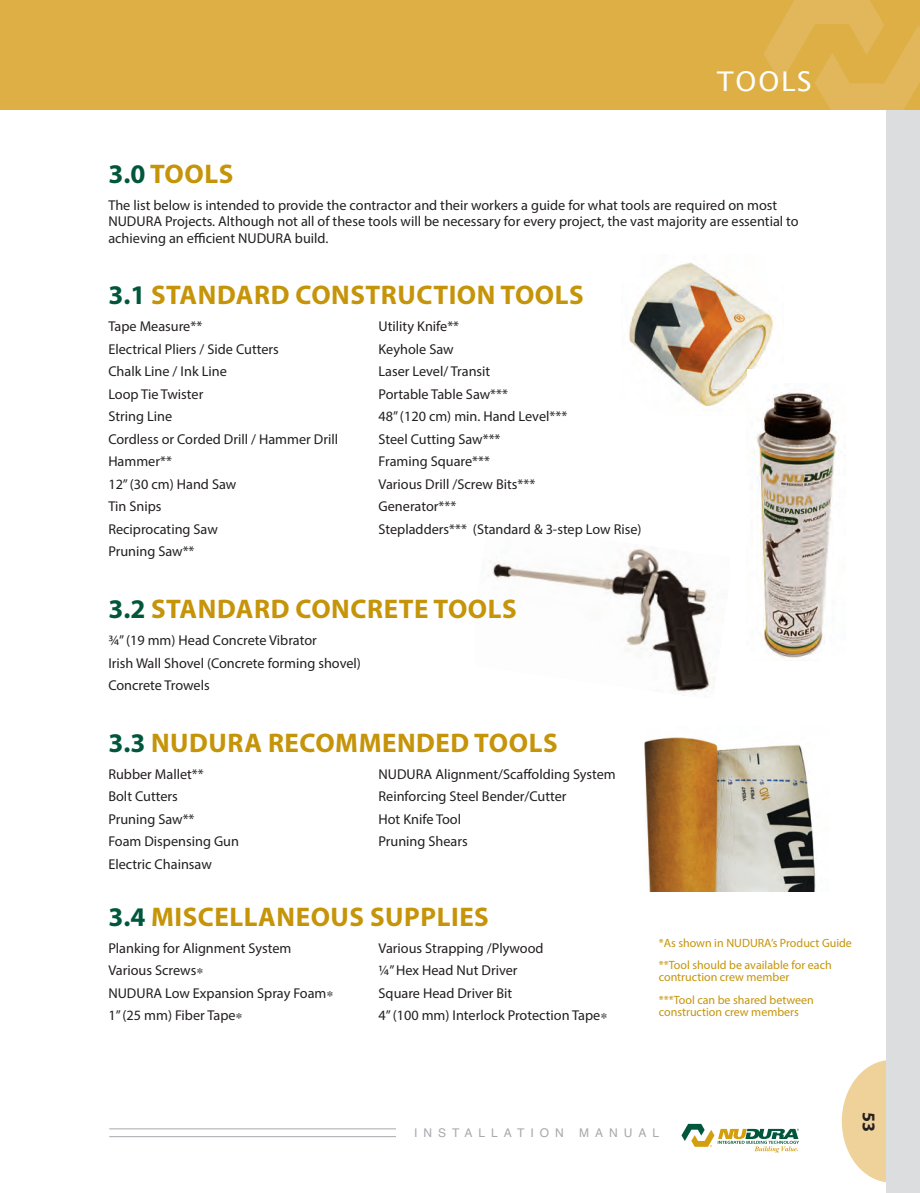
<style>
.page{position:relative;width:920px;height:1193px;background:#fff}
.page>*{position:absolute;margin:0;border:0;box-sizing:border-box;transform-origin:0 0}
.t1{font:700 27px "Myriad Pro";letter-spacing:.02em;color:#c59409}
.t2{font:27px "Lucida Grande";letter-spacing:.065em;color:#fff}
.t3{font:700 18px "Myriad Pro";color:#231f20}
.t4{font:14.25px/16.5px "Myriad Pro";color:#231f20}
.t5{font:12px/22.5px "Myriad Pro";color:#c59409}
.t6{font:12px "Helvetica";letter-spacing:.5em;color:#a8a9ad}
.s1{color:#00573c}
</style>
<div class="page">
<img style="left:490px;top:548px;width:226px;height:144px">
<div style="left:0;top:0;width:919px;height:110px;background:#ddaf44"></div>
<svg style="left:841px;top:1060px;width:44px;height:122px"></svg>
<hr style="left:109px;top:1128px;width:287px;height:1px;background:#a8a9ad">
<hr style="left:109px;top:1136px;width:287px;height:1px;background:#a8a9ad">
<svg style="left:681px;top:1123px;width:118px;height:29px"></svg>
<div style="left:885px;top:110px;width:34px;height:1082px;background:#dcdddf"></div>
<img style="left:629px;top:263px;width:144px;height:143px">
<img style="left:644px;top:737px;width:172px;height:154px">
<div style="left:746px;top:369px;width:104px;height:307px;background:#fff"></div>
<img style="left:754px;top:390px;width:83px;height:268px">
<svg style="left:764px;top:0;width:156px;height:110px"></svg>
<h1 class="t2" style="left:716px;top:65px;width:96px">TOOLS</h1>
<h1 class="t1" style="left:108px;top:163px;width:126px"><span class="s1">3.0</span> TOOLS</h1>
<p class="t4" style="left:108px;top:198px;width:691px">The list below is intended to provide the contractor and their workers a guide for what tools are required on most<br>NuDurA Projects. Although not all of these tools will be necessary for every project, the vast majority are essential to achieving an efficient NuDurA build.</p>
<h1 class="t1" style="left:108px;top:285px;width:477px"><span class="s1">3.1</span> STANDARD CONSTRUCTION TOOLS</h1>
<p class="t4" style="left:108px;top:319px;width:95px">Tape Measure**</p>
<p class="t4" style="left:378px;top:319px;width:82px">utility Knife**</p>
<p class="t4" style="left:108px;top:342px;width:172px">electrical Pliers / Side Cutters</p>
<p class="t4" style="left:378px;top:342px;width:77px">Keyhole Saw</p>
<p class="t4" style="left:108px;top:364px;width:120px">Chalk Line / ink Line</p>
<p class="t4" style="left:378px;top:364px;width:113px">Laser Level/ Transit</p>
<p class="t4" style="left:108px;top:387px;width:96px">Loop Tie Twister</p>
<p class="t4" style="left:378px;top:387px;width:131px">Portable Table Saw***</p>
<p class="t4" style="left:108px;top:409px;width:65px">String Line</p>
<p class="t4" style="left:378px;top:409px;width:190px">48” (120 cm) min. Hand Level***</p>
<p class="t4" style="left:108px;top:432px;width:231px">Cordless or Corded Drill / Hammer Drill</p>
<p class="t4" style="left:378px;top:432px;width:123px">Steel Cutting Saw***</p>
<p class="t4" style="left:108px;top:454px;width:65px">Hammer**</p>
<p class="t4" style="left:378px;top:454px;width:113px">Framing Square***</p>
<p class="t4" style="left:108px;top:477px;width:129px">12” (30 cm) Hand Saw</p>
<p class="t4" style="left:378px;top:477px;width:158px">Various Drill /Screw Bits***</p>
<p class="t4" style="left:108px;top:499px;width:55px">Tin Snips</p>
<p class="t4" style="left:378px;top:499px;width:79px">generator***</p>
<p class="t4" style="left:108px;top:522px;width:111px">reciprocating Saw</p>
<p class="t4" style="left:378px;top:522px;width:264px">Stepladders*** (Standard &amp; 3-step Low rise)</p>
<p class="t4" style="left:108px;top:544px;width:88px">Pruning Saw**</p>
<h1 class="t1" style="left:108px;top:598px;width:410px"><span class="s1">3.2</span> STANDARD CONCRETE TOOLS</h1>
<p class="t4" style="left:108px;top:630px;width:254px;line-height:22.5px">¾” (19 mm) Head Concrete Vibrator<br>irish Wall Shovel (Concrete forming shovel)<br>Concrete Trowels</p>
<h1 class="t1" style="left:108px;top:732px;width:451px"><span class="s1">3.3</span> NUDURA RECOMMENDED TOOLS</h1>
<p class="t4" style="left:108px;top:766px;width:97px">rubber Mallet**</p>
<p class="t4" style="left:378px;top:766px;width:239px">NuDurA Alignment/Scaffolding System</p>
<p class="t4" style="left:108px;top:789px;width:71px">Bolt Cutters</p>
<p class="t4" style="left:378px;top:789px;width:189px">reinforcing Steel Bender/Cutter</p>
<p class="t4" style="left:108px;top:811px;width:88px">Pruning Saw**</p>
<p class="t4" style="left:378px;top:811px;width:84px">Hot Knife Tool</p>
<p class="t4" style="left:108px;top:834px;width:132px">Foam Dispensing gun</p>
<p class="t4" style="left:378px;top:834px;width:91px">Pruning Shears</p>
<p class="t4" style="left:108px;top:856px;width:105px">electric Chainsaw</p>
<h1 class="t1" style="left:108px;top:906px;width:382px"><span class="s1">3.4</span> MISCELLANEOUS SUPPLIES</h1>
<p class="t4" style="left:108px;top:940px;width:184px">Planking for Alignment System</p>
<p class="t4" style="left:378px;top:940px;width:167px">Various Strapping /Plywood</p>
<p class="t4" style="left:108px;top:963px;width:97px">Various Screws∗</p>
<p class="t4" style="left:378px;top:963px;width:141px">¼” Hex Head Nut Driver</p>
<p class="t4" style="left:108px;top:985px;width:227px">NuDurA Low expansion Spray Foam∗</p>
<p class="t4" style="left:378px;top:985px;width:135px">Square Head Driver Bit</p>
<p class="t4" style="left:108px;top:1008px;width:136px">1” (25 mm) Fiber Tape∗</p>
<p class="t4" style="left:378px;top:1008px;width:230px">4” (100 mm) interlock Protection Tape∗</p>
<p class="t5" style="left:658px;top:932px;width:195px">*As shown in NuDurA’s Product guide **Tool should be available for each</p>
<p class="t5" style="left:658px;top:966px;width:156px">contruction crew member ***Tool can be shared between</p>
<p class="t5" style="left:658px;top:1001px;width:142px">construction crew members</p>
<p class="t6" style="left:414px;top:1125px;width:151px">INSTALLATION</p>
<p class="t6" style="left:579px;top:1125px;width:82px">MANUAL</p>
<p class="t3" style="left:875px;top:1112px;width:21px;rotate:90deg">53</p>
</div>
